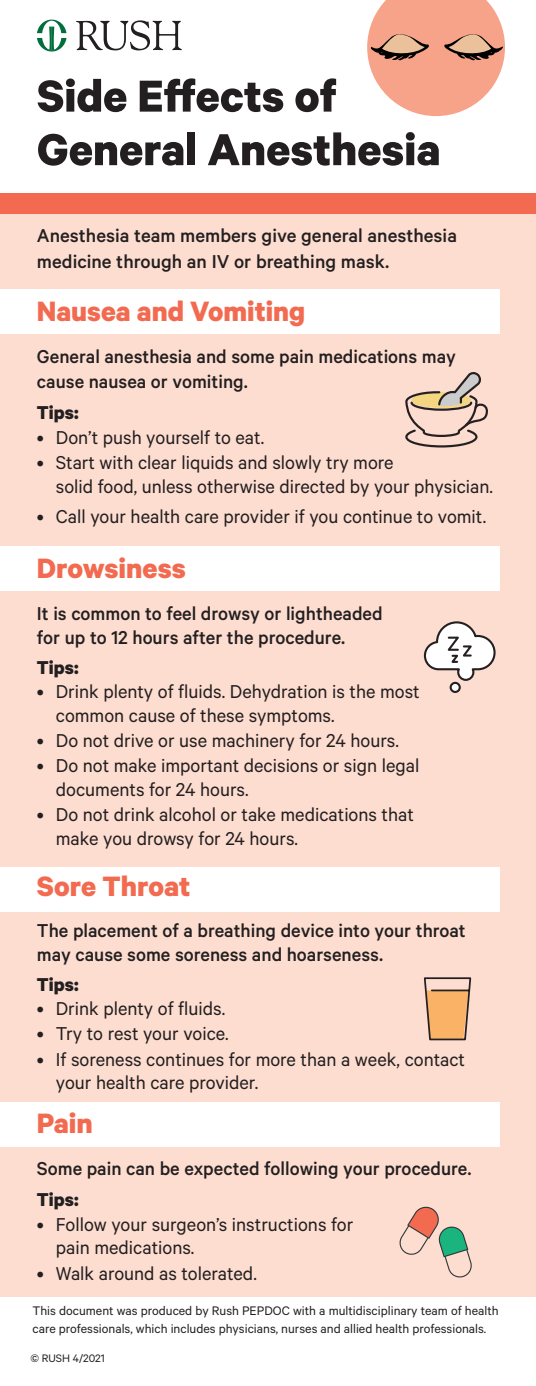
<style>
.page{position:relative;width:536px;height:1386px;background:#fff}
.page>*{position:absolute;margin:0;border:0;box-sizing:border-box;transform-origin:0 0}
.t1{font:700 50.4px/53.6px "Calibre";color:#231f20}
.t2{font:700 31.5px "Calibre";color:#f26b50}
.t3{font:21px/23.6px "Calibre";color:#231f20}
.t4{font:500 21px/23.6px "Calibre";color:#231f20}
.t5{font:700 21px "Calibre";color:#231f20}
.t6{font:14px/17.5px "Calibre";color:#231f20}
.t7{font:12.25px "Calibre";color:#231f20}
</style>
<div class="page">
<div style="left:0;top:203px;width:536px;height:1094px;background:#fdddd0"></div>
<div style="left:0;top:193px;width:536px;height:20px;background:#f26b50"></div>
<svg style="left:37px;top:20px;width:29px;height:32px"></svg>
<svg style="left:76px;top:20px;width:106px;height:30px"></svg>
<div style="left:0;top:290px;width:499px;height:44px;background:#fff"></div>
<div style="left:0;top:867px;width:499px;height:44px;background:#fff"></div>
<div style="left:0;top:546px;width:499px;height:44px;background:#fff"></div>
<div style="left:0;top:1103px;width:499px;height:44px;background:#fff"></div>
<svg style="left:399px;top:1207px;width:72px;height:71px"></svg>
<svg style="left:405px;top:372px;width:83px;height:76px"></svg>
<svg style="left:423px;top:977px;width:49px;height:64px"></svg>
<svg style="left:423px;top:621px;width:73px;height:72px"></svg>
<svg style="left:367px;top:0;width:138px;height:116px"></svg>
<p class="t1" style="left:37px;top:68px;width:405px">Side Effects of<br>General Anesthesia</p>
<p class="t4" style="left:37px;top:222px;width:421px;line-height:26.2px">Anesthesia team members give general anesthesia medicine through an IV or breathing mask.</p>
<p class="t2" style="left:37px;top:292px;width:270px">Nausea and Vomiting</p>
<p class="t4" style="left:37px;top:344px;width:420px;line-height:24.5px">General anesthesia and some pain medications may cause nausea or vomiting.</p>
<p class="t5" style="left:37px;top:400px;width:43px">Tips:</p>
<p class="t3" style="left:37px;top:425px;width:229px">• Don’t push yourself to eat.</p>
<p class="t3" style="left:56px;top:450px;width:438px;text-indent:-19px">• Start with clear liquids and slowly try more<br>solid food, unless otherwise directed by your physician.</p>
<p class="t3" style="left:37px;top:504px;width:450px">• Call your health care provider if you continue to vomit.</p>
<p class="t2" style="left:37px;top:549px;width:150px">Drowsiness</p>
<p class="t4" style="left:37px;top:601px;width:347px">It is common to feel drowsy or lightheaded for up to 12 hours after the procedure.</p>
<p class="t5" style="left:37px;top:655px;width:43px">Tips:</p>
<p class="t3" style="left:56px;top:679px;width:365px;text-indent:-19px">• Drink plenty of fluids. Dehydration is the most common cause of these symptoms.</p>
<p class="t3" style="left:37px;top:728px;width:363px">• Do not drive or use machinery for 24 hours.</p>
<p class="t3" style="left:56px;top:753px;width:365px;text-indent:-19px">• Do not make important decisions or sign legal documents for 24 hours.</p>
<p class="t3" style="left:56px;top:802px;width:359px;text-indent:-19px">• Do not drink alcohol or take medications that make you drowsy for 24 hours.</p>
<p class="t2" style="left:37px;top:867px;width:155px">Sore Throat</p>
<p class="t4" style="left:37px;top:918px;width:430px">The placement of a breathing device into your throat may cause some soreness and hoarseness.</p>
<p class="t5" style="left:37px;top:972px;width:43px">Tips:</p>
<p class="t3" style="left:37px;top:996px;width:190px">• Drink plenty of fluids.</p>
<p class="t3" style="left:37px;top:1021px;width:193px">• Try to rest your voice.</p>
<p class="t3" style="left:56px;top:1047px;width:410px;text-indent:-19px">• If soreness continues for more than a week, contact your health care provider.</p>
<p class="t2" style="left:37px;top:1103px;width:57px">Pain</p>
<p class="t4" style="left:37px;top:1156px;width:436px">Some pain can be expected following your procedure.</p>
<p class="t5" style="left:37px;top:1187px;width:43px">Tips:</p>
<p class="t3" style="left:56px;top:1211px;width:299px;text-indent:-19px">• Follow your surgeon’s instructions for pain medications.</p>
<p class="t3" style="left:37px;top:1260px;width:221px">• Walk around as tolerated.</p>
<p class="t6" style="left:32px;top:1302px;width:467px">This document was produced by Rush PEPDOC with a multidisciplinary team of health care professionals, which includes physicians, nurses and allied health professionals.</p>
<p class="t7" style="left:30px;top:1352px;width:76px">© RUSH 4/2021</p>
</div>
